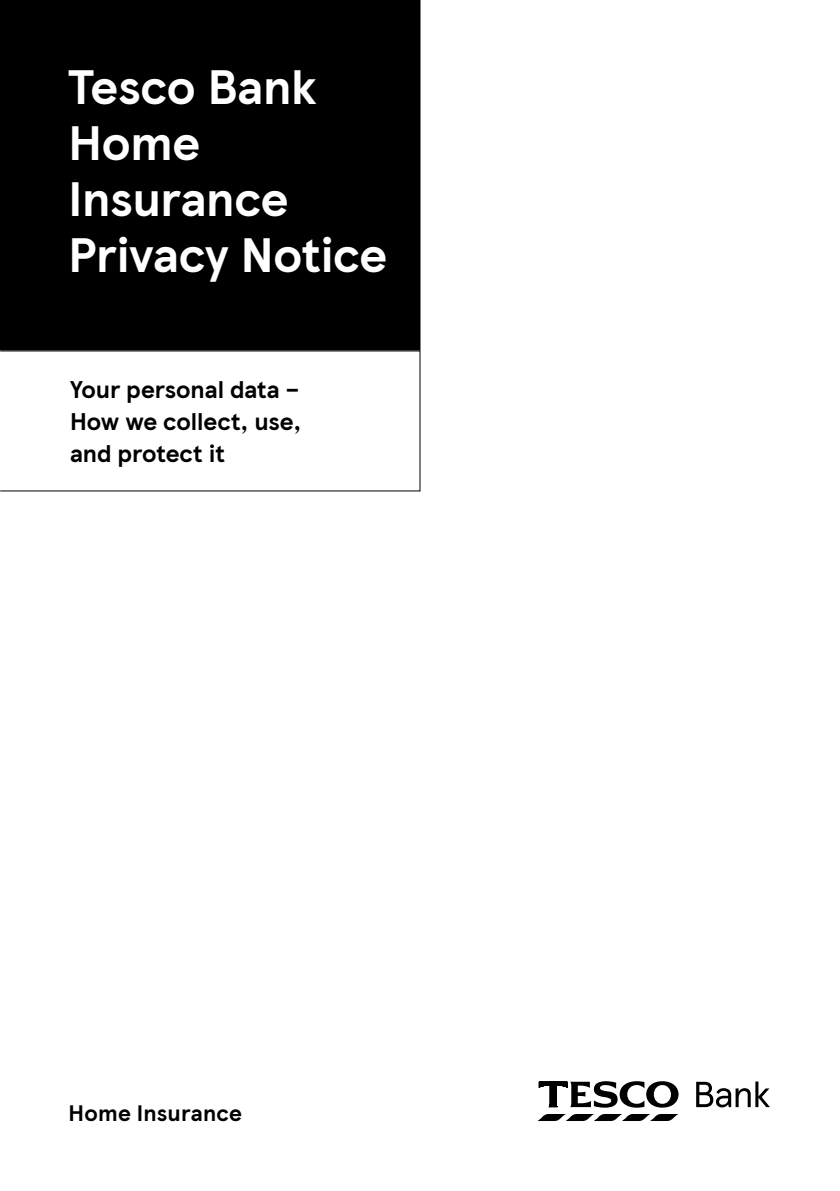
<style>
.page{position:relative;width:840px;height:1191px;background:#fff}
.page>*{position:absolute;margin:0;border:0;box-sizing:border-box;transform-origin:0 0}
.t1{font:700 48px/56px "TESCO Modern";letter-spacing:-.01em;color:#fff}
.t2{font:700 24px/32px "TESCO Modern";letter-spacing:-.005em;color:#000;text-align:justify}
.t3{font:700 22.2px "TESCO Modern";letter-spacing:.01em;color:#000}
</style>
<div class="page">
<div style="left:0;top:0;width:420px;height:350px;background:#000"></div>
<svg style="left:538px;top:1081px;width:140px;height:26px"></svg>
<svg style="left:537px;top:1114px;width:141px;height:7px"></svg>
<svg style="left:696px;top:1081px;width:73px;height:26px"></svg>
<svg style="left:0;top:350px;width:420px;height:141px"></svg>
<h1 class="t1" style="left:69px;top:57px;width:320px">Tesco Bank<br>Home<br>Insurance<br>Privacy Notice</h1>
<p class="t2" style="left:70px;top:372px;width:232px">Your personal data – How we collect, use, and protect it</p>
<p class="t3" style="left:69px;top:1096px;width:175px">Home Insurance</p>
</div>
